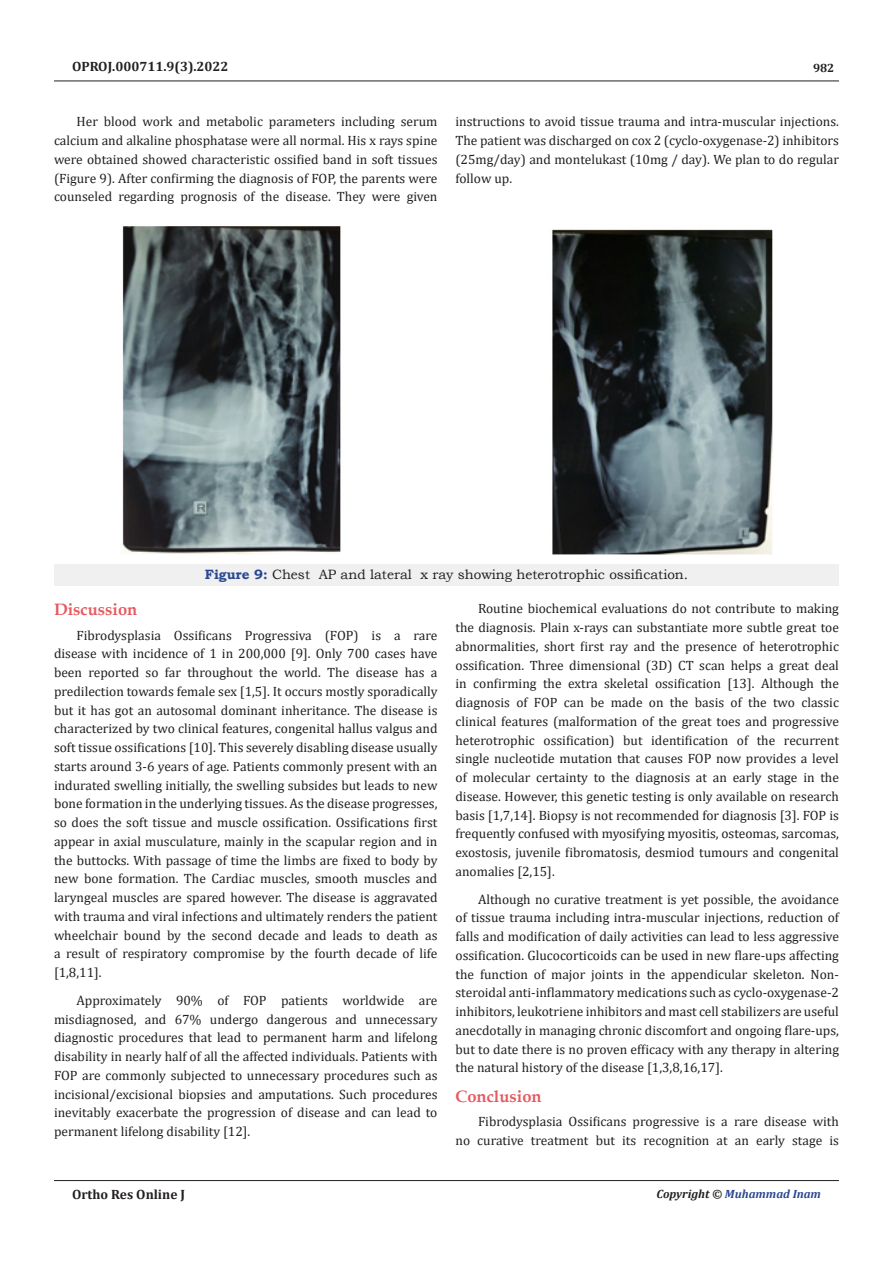
<style>
.page{position:relative;width:893px;height:1263px;background:#fff}
.page>*{position:absolute;margin:0;border:0;box-sizing:border-box;transform-origin:0 0}
.List_Paragraph{font:700 16.5px "Book Antiqua";color:#e65960}
.List_Paragraph-2{font:13.5px/18.8px "Cambria";color:#231f20;text-align:justify}
.t1{font:13.5px "Bookman Old Style";color:#231f20}
.t2{font:700 13.5px "Cambria";color:#231f20}
.t3{font:italic 700 12px "Cambria";color:#2a4791}
.t4{font:700 12px "Cambria";color:#231f20}
.s1{font-weight:700;color:#2a4791}
.s2{color:#231f20}
</style>
<div class="page">
<hr style="left:54px;top:81px;width:785px;height:1px;background:#231f20">
<hr style="left:54px;top:1180px;width:785px;height:1px;background:#231f20">
<div style="left:54px;top:564px;width:785px;height:21px;background:#f0f0f0"></div>
<img style="left:122px;top:226px;width:651px;height:329px">
<p class="t2" style="left:72px;top:56px;width:158px">OPROJ.000711.9(3).2022</p>
<p class="t4" style="left:813px;top:60px;width:23px">982</p>
<p class="List_Paragraph-2" style="left:54px;top:112px;width:385px;text-indent:22px">Her blood work and metabolic parameters including serum calcium and alkaline phosphatase were all normal. His x rays spine were obtained showed characteristic ossified band in soft tissues (Figure 9). After confirming the diagnosis of FOP, the parents were counseled regarding prognosis of the disease. They were given</p>
<p class="List_Paragraph-2" style="left:455px;top:112px;width:385px">instructions to avoid tissue trauma and intra-muscular injections.<br>The patient was discharged on cox 2 (cyclo-oxygenase-2) inhibitors (25mg/day) and montelukast (10mg / day). We plan to do regular follow up.</p>
<p class="t1" style="left:205px;top:566px;width:485px"><span class="s1">Figure 9:</span> Chest AP and lateral x ray showing heterotrophic ossification.</p>
<p class="List_Paragraph" style="left:54px;top:598px;width:85px">Discussion</p>
<p class="List_Paragraph-2" style="left:54px;top:625px;width:385px;text-indent:22px">Fibrodysplasia Ossificans Progressiva (FOP) is a rare disease with incidence of 1 in 200,000 [9]. Only 700 cases have been reported so far throughout the world. The disease has a predilection towards female sex [1,5]. It occurs mostly sporadically but it has got an autosomal dominant inheritance. The disease is characterized by two clinical features, congenital hallus valgus and soft tissue ossifications [10]. This severely disabling disease usually starts around 3-6 years of age. Patients commonly present with an indurated swelling initially, the swelling subsides but leads to new bone formation in the underlying tissues. As the disease progresses, so does the soft tissue and muscle ossification. Ossifications first appear in axial musculature, mainly in the scapular region and in the buttocks. With passage of time the limbs are fixed to body by new bone formation. The Cardiac muscles, smooth muscles and laryngeal muscles are spared however. The disease is aggravated with trauma and viral infections and ultimately renders the patient wheelchair bound by the second decade and leads to death as a result of respiratory compromise by the fourth decade of life [1,8,11].</p>
<p class="List_Paragraph-2" style="left:54px;top:991px;width:385px;text-indent:22px">Approximately 90% of FOP patients worldwide are misdiagnosed, and 67% undergo dangerous and unnecessary diagnostic procedures that lead to permanent harm and lifelong disability in nearly half of all the affected individuals. Patients with FOP are commonly subjected to unnecessary procedures such as incisional/excisional biopsies and amputations. Such procedures inevitably exacerbate the progression of disease and can lead to permanent lifelong disability [12].</p>
<p class="List_Paragraph-2" style="left:455px;top:599px;width:385px;text-indent:22px">Routine biochemical evaluations do not contribute to making the diagnosis. Plain x-rays can substantiate more subtle great toe abnormalities, short first ray and the presence of heterotrophic ossification. Three dimensional (3D) CT scan helps a great deal in confirming the extra skeletal ossification [13]. Although the diagnosis of FOP can be made on the basis of the two classic clinical features (malformation of the great toes and progressive heterotrophic ossification) but identification of the recurrent single nucleotide mutation that causes FOP now provides a level of molecular certainty to the diagnosis at an early stage in the disease. However, this genetic testing is only available on research basis [1,7,14]. Biopsy is not recommended for diagnosis [3]. FOP is frequently confused with myosifying myositis, osteomas, sarcomas, exostosis, juvenile fibromatosis, desmiod tumours and congenital anomalies [2,15].</p>
<p class="List_Paragraph-2" style="left:455px;top:889px;width:385px;text-indent:22px">Although no curative treatment is yet possible, the avoidance of tissue trauma including intra-muscular injections, reduction of falls and modification of daily activities can lead to less aggressive ossification. Glucocorticoids can be used in new flare-ups affecting the function of major joints in the appendicular skeleton. Non&shy;steroidal anti-inflammatory medications such as cyclo-oxygenase-2 inhibitors, leukotriene inhibitors and mast cell stabilizers are useful anecdotally in managing chronic discomfort and ongoing flare-ups, but to date there is no proven efficacy with any therapy in altering the natural history of the disease [1,3,8,16,17].</p>
<p class="List_Paragraph" style="left:455px;top:1085px;width:88px">Conclusion</p>
<p class="List_Paragraph-2" style="left:455px;top:1112px;width:385px;text-align:right">Fibrodysplasia Ossificans progressive is a rare disease with<br>no curative treatment but its recognition at an early stage is</p>
<p class="t2" style="left:72px;top:1185px;width:115px">Ortho Res Online J</p>
<p class="t3" style="left:657px;top:1185px;width:166px"><span class="s2">Copyright ©</span> Muhammad Inam</p>
</div>
